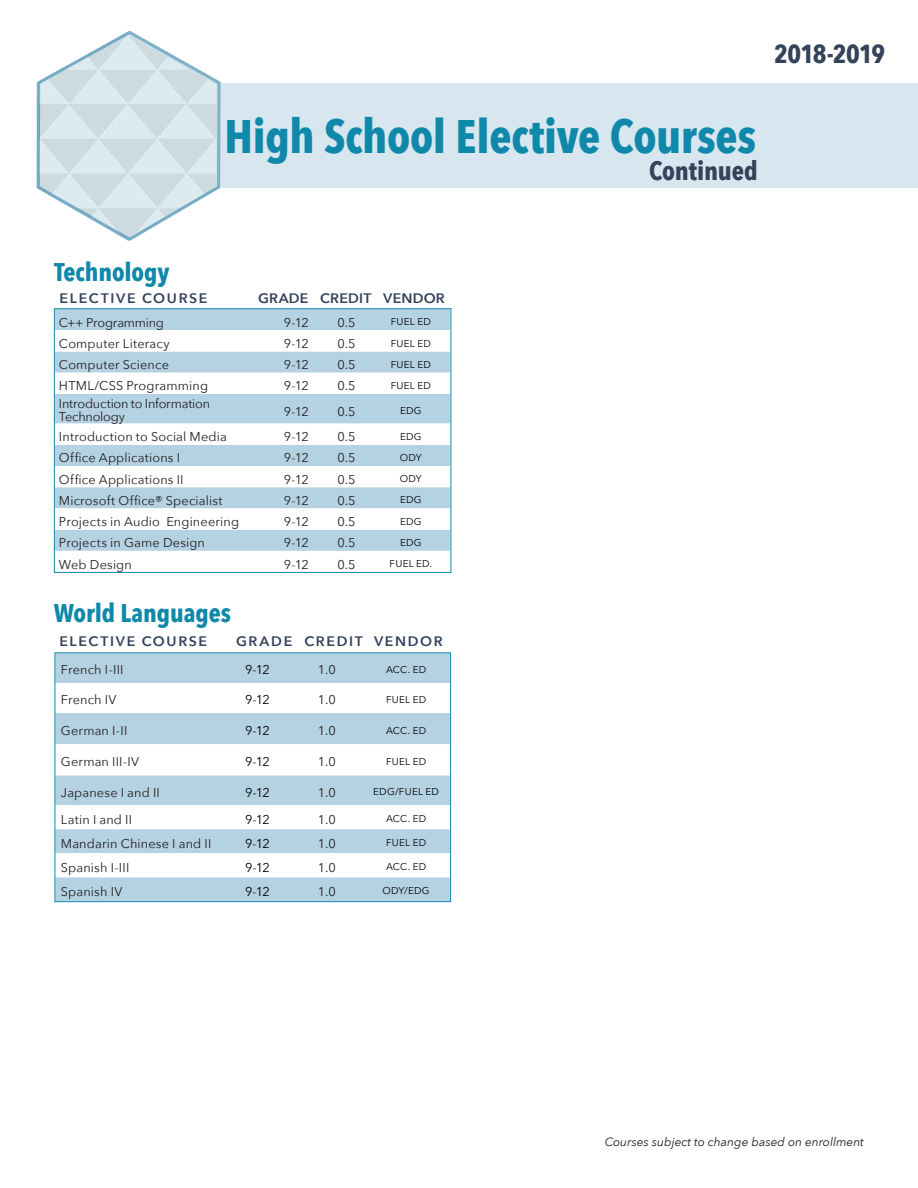
<style>
.page{position:relative;width:918px;height:1188px;background:#fff}
.page>*{position:absolute;margin:0;border:0;box-sizing:border-box;transform-origin:0 0}
.t1{font:700 46.95px "Avenir Next Condensed";letter-spacing:-.005em;color:#1088aa}
.t2{font:700 26.1px "Avenir Next Condensed";letter-spacing:-.01em;color:#34425a}
.t3{font:700 25.5px "Avenir Next Condensed";letter-spacing:-.005em;color:#1088aa}
.t4{font:600 13.8px "Avenir Next";letter-spacing:.115em;color:#34425a}
.t5{font:12.75px "Avenir Next";letter-spacing:.01em;color:#231f20}
.t6{font:12.75px/12.8px "Avenir Next";letter-spacing:-.02em;color:#231f20}
.t7{font:12.75px "Avenir Next";letter-spacing:-.055em;color:#000}
.t8{font:italic 12px "Avenir Next";color:#231f20}
.t9{font:9.9px "Avenir Next";letter-spacing:.015em;color:#000}
</style>
<div class="page">
<div style="left:221px;top:83px;width:697px;height:105px;background:#d7e6ef"></div>
<img style="left:36px;top:30px;width:185px;height:211px">
<div style="left:56px;top:310px;width:393px;height:20px;background:#b4d2e2"></div>
<svg style="left:56px;top:351px;width:393px;height:200px;fill:#b4d2e2"></svg>
<div style="left:54px;top:308px;width:397px;height:265px;border:1px solid #1088aa"></div>
<div style="left:57px;top:654px;width:392px;height:246px;background:#b4d2e2"></div>
<svg style="left:57px;top:683px;width:392px;height:194px"></svg>
<div style="left:55px;top:652px;width:396px;height:250px;border:1px solid #1088aa"></div>
<p class="t2" style="left:774px;top:38px;width:113px">2018-2019</p>
<p class="t1" style="left:225px;top:108px;width:533px">High School Elective Courses</p>
<p class="t2" style="left:649px;top:155px;width:111px">Continued</p>
<p class="t3" style="left:54px;top:257px;width:117px">Technology</p>
<p class="t6" style="left:59px;top:315px;width:107px">C++ Programming</p>
<p class="t5" style="left:284px;top:312px;width:26px">9-12</p>
<p class="t5" style="left:337px;top:312px;width:20px">0.5</p>
<p class="t9" style="left:391px;top:314px;width:42px">FUEL ED</p>
<p class="t5" style="left:59px;top:333px;width:112px">Computer Literacy</p>
<p class="t5" style="left:284px;top:333px;width:26px">9-12</p>
<p class="t5" style="left:337px;top:333px;width:20px">0.5</p>
<p class="t9" style="left:391px;top:335px;width:42px">FUEL ED</p>
<p class="t5" style="left:59px;top:354px;width:112px">Computer Science</p>
<p class="t5" style="left:284px;top:354px;width:26px">9-12</p>
<p class="t5" style="left:337px;top:354px;width:20px">0.5</p>
<p class="t9" style="left:391px;top:356px;width:42px">FUEL ED</p>
<p class="t5" style="left:59px;top:375px;width:151px">HTML/CSS Programming</p>
<p class="t5" style="left:284px;top:375px;width:26px">9-12</p>
<p class="t5" style="left:337px;top:375px;width:20px">0.5</p>
<p class="t9" style="left:391px;top:377px;width:42px">FUEL ED</p>
<p class="t6" style="left:59px;top:397px;width:153px">Introduction to Information<br>Technology</p>
<p class="t5" style="left:284px;top:401px;width:26px">9-12</p>
<p class="t5" style="left:337px;top:401px;width:20px">0.5</p>
<p class="t9" style="left:400px;top:403px;width:23px">EDG</p>
<p class="t5" style="left:59px;top:426px;width:169px">Introduction to Social Media</p>
<p class="t5" style="left:284px;top:426px;width:26px">9-12</p>
<p class="t5" style="left:337px;top:426px;width:20px">0.5</p>
<p class="t9" style="left:400px;top:428px;width:23px">EDG</p>
<p class="t5" style="left:59px;top:447px;width:123px">Office Applications I</p>
<p class="t5" style="left:284px;top:447px;width:26px">9-12</p>
<p class="t5" style="left:337px;top:447px;width:20px">0.5</p>
<p class="t9" style="left:400px;top:449px;width:23px">ODY</p>
<p class="t5" style="left:59px;top:468px;width:126px">Office Applications II</p>
<p class="t5" style="left:284px;top:468px;width:26px">9-12</p>
<p class="t5" style="left:337px;top:468px;width:20px">0.5</p>
<p class="t9" style="left:400px;top:470px;width:23px">ODY</p>
<p class="t5" style="left:59px;top:490px;width:165px">Microsoft Office® Specialist</p>
<p class="t5" style="left:284px;top:490px;width:26px">9-12</p>
<p class="t5" style="left:337px;top:490px;width:20px">0.5</p>
<p class="t9" style="left:400px;top:492px;width:23px">EDG</p>
<p class="t5" style="left:59px;top:511px;width:182px">Projects in Audio Engineering</p>
<p class="t5" style="left:284px;top:511px;width:26px">9-12</p>
<p class="t5" style="left:337px;top:511px;width:20px">0.5</p>
<p class="t9" style="left:400px;top:513px;width:23px">EDG</p>
<p class="t5" style="left:59px;top:532px;width:148px">Projects in Game Design</p>
<p class="t5" style="left:284px;top:532px;width:26px">9-12</p>
<p class="t5" style="left:337px;top:532px;width:20px">0.5</p>
<p class="t9" style="left:400px;top:534px;width:23px">EDG</p>
<p class="t5" style="left:59px;top:553px;width:74px">Web Design</p>
<p class="t5" style="left:284px;top:553px;width:26px">9-12</p>
<p class="t5" style="left:337px;top:553px;width:20px">0.5</p>
<p class="t9" style="left:390px;top:555px;width:44px">FUEL ED.</p>
<p class="t4" style="left:60px;top:286px;width:149px">ELECTIVE COURSE</p>
<p class="t4" style="left:258px;top:286px;width:52px">GRADE</p>
<p class="t4" style="left:320px;top:286px;width:53px">CREDIT</p>
<p class="t4" style="left:383px;top:286px;width:63px">VENDOR</p>
<p class="t3" style="left:54px;top:597px;width:179px">World Languages</p>
<p class="t5" style="left:61px;top:659px;width:64px">French I-III</p>
<p class="t7" style="left:245px;top:659px;width:26px">9-12</p>
<p class="t5" style="left:318px;top:659px;width:20px">1.0</p>
<p class="t9" style="left:386px;top:661px;width:42px">ACC. ED</p>
<p class="t5" style="left:61px;top:689px;width:57px">French IV</p>
<p class="t7" style="left:245px;top:689px;width:26px">9-12</p>
<p class="t5" style="left:318px;top:689px;width:20px">1.0</p>
<p class="t9" style="left:386px;top:691px;width:42px">FUEL ED</p>
<p class="t5" style="left:61px;top:720px;width:68px">German I-II</p>
<p class="t7" style="left:245px;top:720px;width:26px">9-12</p>
<p class="t5" style="left:318px;top:720px;width:20px">1.0</p>
<p class="t9" style="left:386px;top:722px;width:42px">ACC. ED</p>
<p class="t5" style="left:61px;top:751px;width:80px">German III-IV</p>
<p class="t7" style="left:245px;top:751px;width:26px">9-12</p>
<p class="t5" style="left:318px;top:751px;width:20px">1.0</p>
<p class="t9" style="left:386px;top:753px;width:42px">FUEL ED</p>
<p class="t5" style="left:61px;top:781px;width:100px">Japanese I and II</p>
<p class="t7" style="left:245px;top:781px;width:26px">9-12</p>
<p class="t5" style="left:318px;top:781px;width:20px">1.0</p>
<p class="t9" style="left:373px;top:783px;width:67px">EDG/FUEL ED</p>
<p class="t5" style="left:61px;top:808px;width:73px">Latin I and II</p>
<p class="t7" style="left:245px;top:808px;width:26px">9-12</p>
<p class="t5" style="left:318px;top:808px;width:20px">1.0</p>
<p class="t9" style="left:386px;top:810px;width:42px">ACC. ED</p>
<p class="t5" style="left:61px;top:832px;width:152px">Mandarin Chinese I and II</p>
<p class="t7" style="left:245px;top:832px;width:26px">9-12</p>
<p class="t5" style="left:318px;top:832px;width:20px">1.0</p>
<p class="t9" style="left:386px;top:834px;width:42px">FUEL ED</p>
<p class="t5" style="left:61px;top:856px;width:70px">Spanish I-III</p>
<p class="t7" style="left:245px;top:856px;width:26px">9-12</p>
<p class="t5" style="left:318px;top:856px;width:20px">1.0</p>
<p class="t9" style="left:386px;top:858px;width:42px">ACC. ED</p>
<p class="t5" style="left:61px;top:880px;width:63px">Spanish IV</p>
<p class="t7" style="left:245px;top:880px;width:26px">9-12</p>
<p class="t5" style="left:318px;top:880px;width:20px">1.0</p>
<p class="t9" style="left:383px;top:882px;width:49px">ODY/EDG</p>
<p class="t4" style="left:59px;top:630px;width:149px">ELECTIVE COURSE</p>
<p class="t4" style="left:236px;top:630px;width:58px">GRADE</p>
<p class="t4" style="left:304px;top:630px;width:60px">CREDIT</p>
<p class="t4" style="left:374px;top:630px;width:70px">VENDOR</p>
<p class="t8" style="left:605px;top:1132px;width:261px">Courses subject to change based on enrollment</p>
</div>
